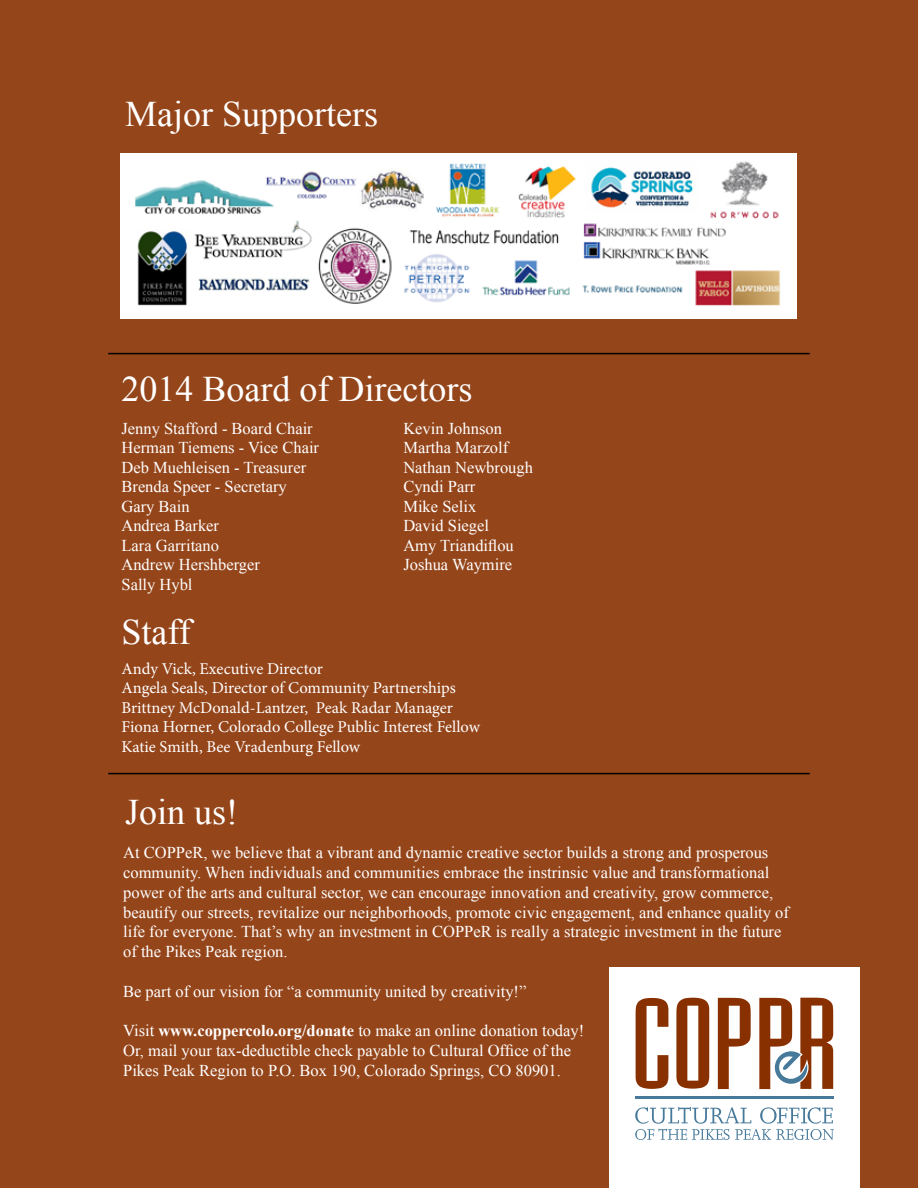
<style>
.page{position:relative;width:918px;height:1188px;background:#95451a}
.page>*{position:absolute;margin:0;border:0;box-sizing:border-box;transform-origin:0 0}
.t1{font:36px "Times New Roman";color:#fff}
.t2{font:16.5px/19.5px "Times New Roman";color:#fff}
.t3{font:16.5px/19.5px "Minion Pro";color:#fff}
.s1{font-weight:700}
</style>
<div class="page">
<hr style="left:108px;top:353px;width:702px;height:1px;background:#000">
<hr style="left:108px;top:773px;width:702px;height:1px;background:#000">
<div style="left:609px;top:967px;width:251px;height:221px;background:#fff"></div>
<hr style="left:636px;top:1097px;width:198px;height:2px;background:#46799a">
<svg style="left:636px;top:998px;width:32px;height:91px"></svg>
<svg style="left:718px;top:998px;width:33px;height:91px"></svg>
<svg style="left:676px;top:998px;width:33px;height:91px"></svg>
<svg style="left:759px;top:998px;width:74px;height:91px"></svg>
<svg style="left:635px;top:1107px;width:199px;height:33px"></svg>
<img style="left:121px;top:153px;width:676px;height:165px">
<h1 class="t1" style="left:125px;top:90px;width:254px">Major Supporters</h1>
<h1 class="t1" style="left:122px;top:365px;width:352px">2014 Board of Directors</h1>
<p class="t2" style="left:122px;top:418px;width:199px">Jenny Stafford - Board Chair<br>Herman Tiemens - Vice Chair<br>Deb Muehleisen - Treasurer<br>Brenda Speer - Secretary<br>Gary Bain<br>Andrea Barker<br>Lara Garritano<br>Andrew Hershberger<br>Sally Hybl</p>
<p class="t2" style="left:403px;top:418px;width:131px">Kevin Johnson<br>Martha Marzolf<br>Nathan Newbrough<br>Cyndi Parr<br>Mike Selix<br>David Siegel<br>Amy Triandiflou<br>Joshua Waymire</p>
<h1 class="t1" style="left:122px;top:608px;width:71px">Staff</h1>
<p class="t3" style="left:122px;top:659px;width:360px">Andy Vick, Executive Director<br>Angela Seals, Director of Community Partnerships Brittney McDonald-Lantzer, Peak Radar Manager Fiona Horner, Colorado College Public Interest Fellow Katie Smith, Bee Vradenburg Fellow</p>
<h1 class="t1" style="left:125px;top:788px;width:115px">Join us!</h1>
<p class="t2" style="left:123px;top:842px;width:667px">At COPPeR, we believe that a vibrant and dynamic creative sector builds a strong and prosperous community. When individuals and communities embrace the instrinsic value and transformational power of the arts and cultural sector, we can encourage innovation and creativity, grow commerce, beautify our streets, revitalize our neighborhoods, promote civic engagement, and enhance quality of life for everyone. That’s why an investment in COPPeR is really a strategic investment in the future of the Pikes Peak region.</p>
<p class="t2" style="left:123px;top:981px;width:405px">Be part of our vision for “a community united by creativity!”</p>
<p class="t2" style="left:123px;top:1021px;width:463px">Visit <span class="s1">www.coppercolo.org/donate</span> to make an online donation today!<br>Or, mail your tax-deductible check payable to Cultural Office of the<br>Pikes Peak Region to P.O. Box 190, Colorado Springs, CO 80901.</p>
</div>
